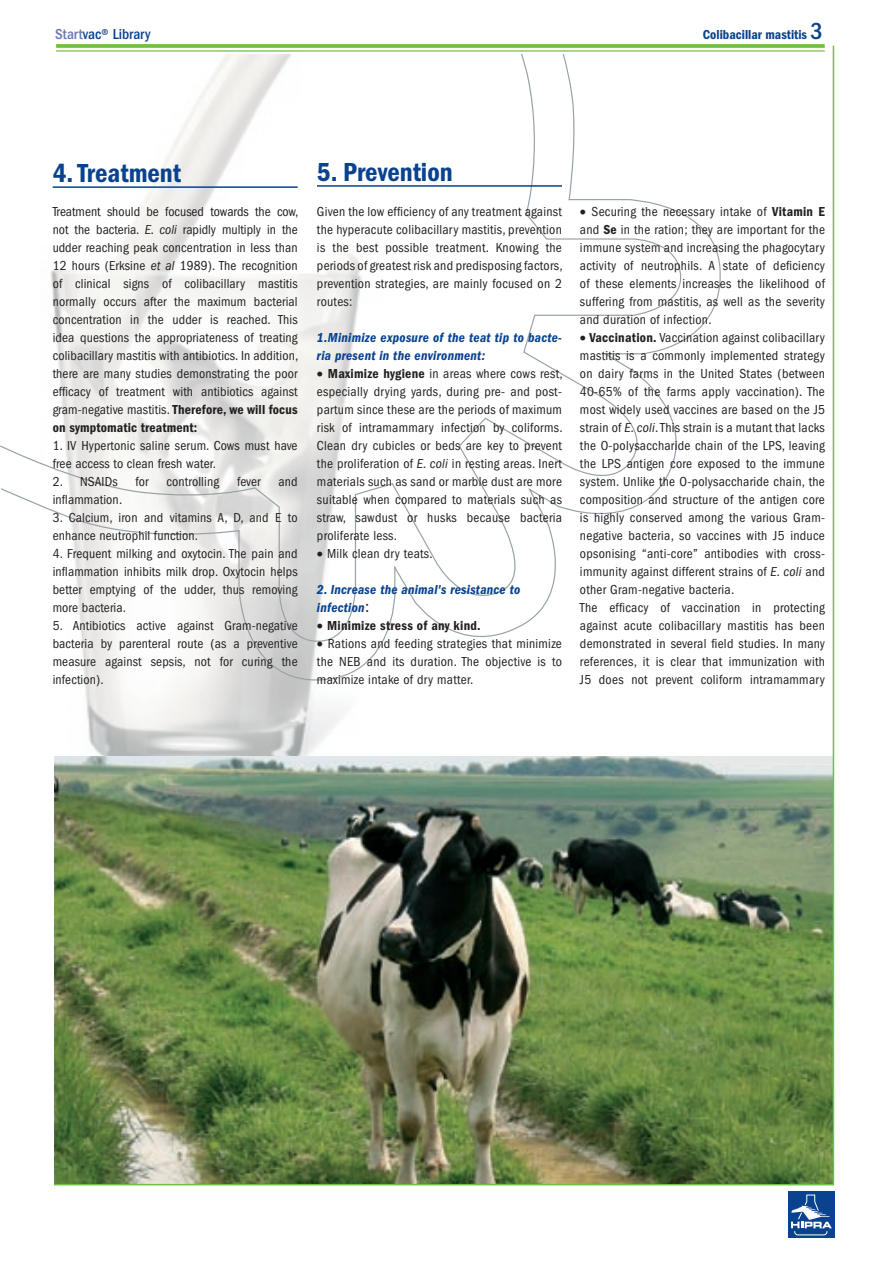
<style>
.page{position:relative;width:893px;height:1263px;background:#fff}
.page>*{position:absolute;margin:0;border:0;box-sizing:border-box;transform-origin:0 0}
.t1{font:600 condensed 27px "Franklin Gothic";color:#09428e}
.t2{font:500 condensed 15px "Franklin Gothic";color:#09428e}
.t3{font:condensed 13.5px/18px "Franklin Gothic";letter-spacing:.02em;color:#231f20;text-align:justify}
.t4{font:italic 600 condensed 13.5px/18px "Franklin Gothic";letter-spacing:.02em;color:#09428e}
.t5{font:600 condensed 13.5px "Franklin Gothic";letter-spacing:.02em;color:#231f20}
.t6{font:600 condensed 13.5px "Franklin Gothic";color:#09428e}
.s1{color:#6776b1}
.s2{font-style:italic}
.s3{font-weight:600}
.s4{font-family:"Times";font-weight:400;font-style:normal;font-stretch:normal;font-size:18px;color:#231f20}
</style>
<div class="page">
<img style="left:52px;top:45px;width:783px;height:1141px">
<hr style="left:317px;top:185px;width:245px;height:2px;background:#09428e">
<hr style="left:53px;top:186px;width:245px;height:2px;background:#09428e">
<div style="left:382px;top:0;width:231px;height:54px;background:#fff"></div>
<svg style="left:56px;top:44px;width:769px;height:4px"></svg>
<hr style="left:56px;top:50px;width:769px;height:2px;background:#71bf44">
<div style="left:788px;top:1191px;width:46px;height:47px;background:#09428e"></div>
<svg style="left:791px;top:1194px;width:41px;height:41px"></svg>
<p class="t2" style="left:55px;top:26px;width:97px"><span class="s1">Start</span>vac® Library</p>
<p class="t6" style="left:703px;top:27px;width:106px">Colibacillar mastitis</p>
<h1 class="t1" style="left:53px;top:158px;width:130px">4. Treatment</h1>
<p class="t3" style="left:53px;top:203px;width:247px">Treatment should be focused towards the cow, not the bacteria. <span class="s2">E. coli</span> rapidly multiply in the udder reaching peak concentration in less than 12 hours (Erksine <span class="s2">et al</span> 1989). The recognition of clinical signs of colibacillary mastitis normally occurs after the maximum bacterial concentration in the udder is reached. This idea questions the appropriateness of treating colibacillary mastitis with antibiotics. In addition, there are many studies demonstrating the poor efficacy of treatment with antibiotics against gram-negative mastitis. <span class="s3">Therefore, we will focus on symptomatic treatment:</span></p>
<p class="t3" style="left:53px;top:437px;width:246px">1. IV Hypertonic saline serum. Cows must have free access to clean fresh water.</p>
<p class="t3" style="left:53px;top:473px;width:67px">2. NSAIDs</p>
<p class="t3" style="left:136px;top:473px;width:15px">for</p>
<p class="t3" style="left:167px;top:473px;width:54px">controlling</p>
<p class="t3" style="left:237px;top:473px;width:25px">fever</p>
<p class="t3" style="left:279px;top:473px;width:21px">and</p>
<p class="t3" style="left:53px;top:491px;width:71px">inflammation.</p>
<p class="t3" style="left:53px;top:509px;width:246px">3. Calcium, iron and vitamins A, D, and E to enhance neutrophil function.</p>
<p class="t3" style="left:53px;top:545px;width:246px">4. Frequent milking and oxytocin. The pain and inflammation inhibits milk drop. Oxytocin helps better emptying of the udder, thus removing more bacteria.</p>
<p class="t3" style="left:53px;top:617px;width:246px">5. Antibiotics active against Gram-negative bacteria by parenteral route (as a preventive measure against sepsis, not for curing the infection).</p>
<h1 class="t1" style="left:317px;top:157px;width:137px">5. Prevention</h1>
<p class="t3" style="left:317px;top:203px;width:247px">Given the low efficiency of any treatment against the hyperacute colibacillary mastitis, prevention is the best possible treatment. Knowing the periods of greatest risk and predisposing factors, prevention strategies, are mainly focused on 2 routes:</p>
<p class="t4" style="left:317px;top:329px;width:246px">1.Minimize exposure of the teat tip to bacte&shy;ria present in the environment:</p>
<p class="t3" style="left:317px;top:365px;width:247px">• <span class="s3">Maximize hygiene</span> in areas where cows rest, especially drying yards, during pre- and post&shy;partum since these are the periods of maximum risk of intramammary infection by coliforms.<br>Clean dry cubicles or beds are key to prevent the proliferation of <span class="s2">E. coli</span> in resting areas. Inert materials such as sand or marble dust are more suitable when compared to materials such as straw, sawdust or husks because bacteria proliferate less.</p>
<p class="t3" style="left:317px;top:545px;width:117px">• Milk clean dry teats.</p>
<p class="t4" style="left:317px;top:581px;width:205px">2. Increase the animal's resistance to infection<span class="s4">:</span></p>
<p class="t5" style="left:317px;top:618px;width:165px">• Minimize stress of any kind.</p>
<p class="t3" style="left:317px;top:635px;width:246px">• Rations and feeding strategies that minimize the NEB and its duration. The objective is to maximize intake of dry matter.</p>
<p class="t3" style="left:580px;top:203px;width:246px">• Securing the necessary intake of <span class="s3">Vitamin E </span>and <span class="s3">Se</span> in the ration; they are important for the immune system and increasing the phagocytary activity of neutrophils. A state of deficiency of these elements increases the likelihood of suffering from mastitis, as well as the severity and duration of infection.</p>
<p class="t3" style="left:580px;top:329px;width:246px;text-align:left">• <span class="s3">Vaccination.</span> Vaccination against colibacillary mastitis is a commonly implemented strategy on dairy farms in the United States (between 40-65% of the farms apply vaccination). The most widely used vaccines are based on the J5 strain of <span class="s2">E. coli</span>. This strain is a mutant that lacks the O-polysaccharide chain of the LPS, leaving the LPS antigen core exposed to the immune system. Unlike the O-polysaccharide chain, the composition and structure of the antigen core is highly conserved among the various Gram&shy;negative bacteria, so vaccines with J5 induce opsonising “anti-core” antibodies with cross&shy;immunity against different strains of <span class="s2">E. coli</span> and other Gram-negative bacteria.<br>The efficacy of vaccination in protecting against acute colibacillary mastitis has been demonstrated in several field studies. In many references, it is clear that immunization with J5 does not prevent coliform intramammary</p>
</div>
